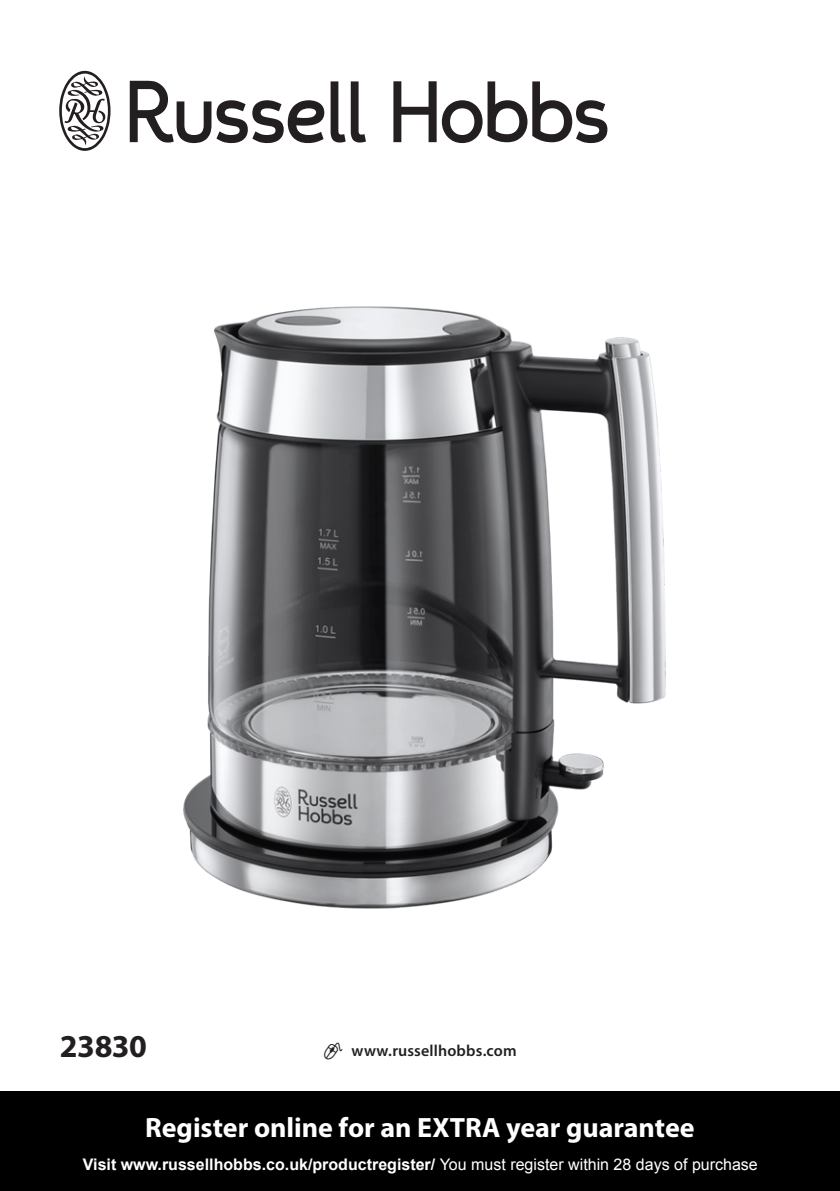
<style>
.page{position:relative;width:840px;height:1191px;background:#fff}
.page>*{position:absolute;margin:0;border:0;box-sizing:border-box;transform-origin:0 0}
.logo_text{font:130px "Myriad Logo A";color:#231f20}
.t1{font:700 32px "Myriad Pro";letter-spacing:-.01em;color:#231f20}
.t2{font:700 28px "Myriad Pro";letter-spacing:-.005em;color:#fff}
.t3{font:700 16px "Arial";color:#fff}
.t4{font:600 16px "Myriad Pro";letter-spacing:.01em;color:#231f20}
.s1{font-family:"Myriad Points";font-weight:400}
.s2{font-weight:400}
</style>
<div class="page">
<img style="left:183px;top:306px;width:483px;height:603px">
<div style="left:0;top:1091px;width:839px;height:100px;background:#000"></div>
<p class="logo_text" style="left:57px;top:35px;width:557px">r</p>
<p class="t1" style="left:60px;top:1028px;width:89px">23830</p>
<p class="t4" style="left:323px;top:1042px;width:195px"><span class="s1">I</span> www.russellhobbs.com</p>
<p class="t2" style="left:145px;top:1111px;width:550px">Register online for an EXTRA year guarantee</p>
<p class="t3" style="left:83px;top:1154px;width:676px">Visit www.russellhobbs.co.uk/productregister/ <span class="s2">You must register within 28 days of purchase</span></p>
</div>
